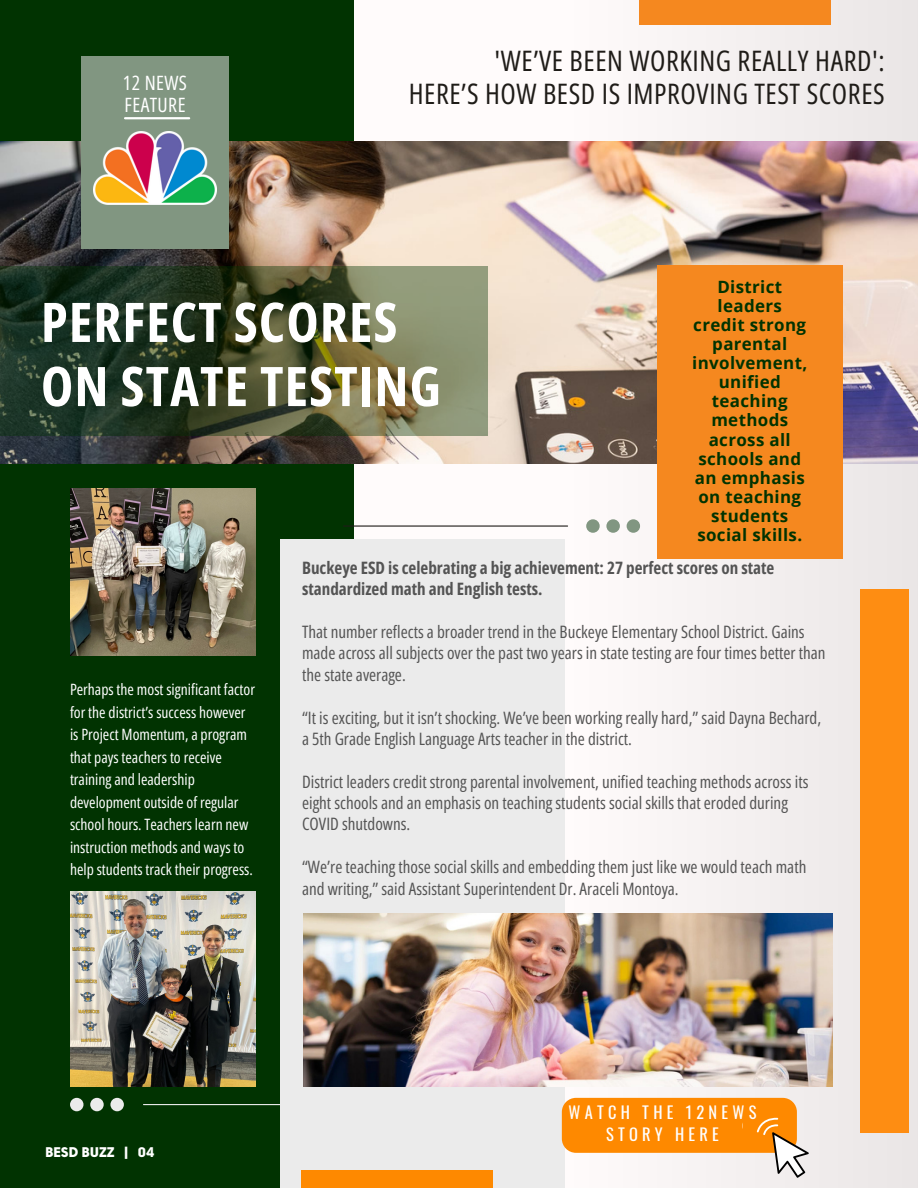
<style>
.page{position:relative;width:918px;height:1188px;background:#fffbfb}
.page>*{position:absolute;margin:0;border:0;box-sizing:border-box;transform-origin:0 0}
.t1{font:700 54.6px/64.2px "Open Sans Condensed";letter-spacing:.02em;color:#fff}
.t2{font:28.2px "Open Sans Condensed";letter-spacing:.02em;color:#1f1c18}
.t3{font:19.8px/22.5px "Open Sans Condensed";letter-spacing:.02em;color:#fff}
.t4{font:17.1px/21.3px "Open Sans Condensed";color:#545454}
.t5{font:700 17.1px/21.3px "Open Sans Condensed";color:#545454}
.t6{font:700 16.95px/19.2px "Open Sans";letter-spacing:.02em;color:#013301;text-align:center}
.t7{font:16.35px "Oswald";letter-spacing:.26em;color:#fff}
.t8{font:15.6px/22.5px "Open Sans Condensed";color:#fff}
.t9{font:900 13.95px "Solomon Sans";color:#fff}
</style>
<div class="page">
<div style="left:0;top:0;width:354px;height:1188px;background:#013301"></div>
<div style="left:564px;top:0;width:354px;height:1188px;background:#f5f1f1"></div>
<div style="left:280px;top:540px;width:284px;height:648px;background:#ebebeb"></div>
<div style="left:861px;top:589px;width:48px;height:544px;background:#fe8d12"></div>
<div style="left:302px;top:1170px;width:191px;height:18px;background:#fe8900"></div>
<div style="left:640px;top:0;width:191px;height:24px;background:#f5881f"></div>
<img style="left:0;top:142px;width:918px;height:322px">
<svg style="left:0;top:266px;width:488px;height:170px;background:#455136"></svg>
<div style="left:81px;top:56px;width:148px;height:193px;background:#819681"></div>
<hr style="left:125px;top:117px;width:64px;height:2px;background:#fff">
<div style="left:657px;top:265px;width:185px;height:293px;background:#f5881f"></div>
<img style="left:304px;top:913px;width:529px;height:174px">
<img style="left:70px;top:489px;width:186px;height:166px">
<img style="left:70px;top:892px;width:186px;height:194px">
<svg style="left:70px;top:1098px;width:54px;height:13px"></svg>
<svg style="left:586px;top:519px;width:54px;height:14px"></svg>
<hr style="left:144px;top:1104px;width:145px;height:1px;background:#ebebeb">
<hr style="left:344px;top:525px;width:224px;height:2px;background:#1f1c18">
<img style="left:94px;top:132px;width:122px;height:73px">
<div style="left:562px;top:1098px;width:235px;height:55px;background:#fe8900;border-radius:14px"></div>
<svg style="left:757px;top:1117px;width:52px;height:61px"></svg>
<p class="t3" style="left:123px;top:71px;width:66px">12 NEWS<br>FEATURE</p>
<p class="t2" style="left:495px;top:41px;width:392px">'WE’VE BEEN WORKING REALLY HARD':</p>
<p class="t2" style="left:409px;top:74px;width:478px">HERE’S HOW BESD IS IMPROVING TEST SCORES</p>
<p class="t1" style="left:41px;top:289px;width:402px">PERFECT SCORES<br>ON STATE TESTING</p>
<p class="t6" style="left:692px;top:276px;width:117px">District leaders credit strong parental involvement, unified teaching methods across all schools and an emphasis on teaching students social skills.</p>
<p class="t8" style="left:70px;top:678px;width:186px">Perhaps the most significant factor for the district’s success however is Project Momentum, a program that pays teachers to receive training and leadership development outside of regular school hours. Teachers learn new instruction methods and ways to help students track their progress.</p>
<p class="t5" style="left:302px;top:557px;width:474px">Buckeye ESD is celebrating a big achievement: 27 perfect scores on state standardized math and English tests.</p>
<p class="t4" style="left:302px;top:621px;width:525px">That number reflects a broader trend in the Buckeye Elementary School District. Gains made across all subjects over the past two years in state testing are four times better than the state average.</p>
<p class="t4" style="left:302px;top:706px;width:521px">“It is exciting, but it isn’t shocking. We’ve been working really hard,” said Dayna Bechard, a 5th Grade English Language Arts teacher in the district.</p>
<p class="t4" style="left:302px;top:770px;width:508px">District leaders credit strong parental involvement, unified teaching methods across its eight schools and an emphasis on teaching students social skills that eroded during<br>COVID shutdowns.</p>
<p class="t4" style="left:302px;top:856px;width:506px">“We’re teaching those social skills and embedding them just like we would teach math and writing,” said Assistant Superintendent Dr. Araceli Montoya.</p>
<p class="t9" style="left:45px;top:1146px;width:111px">BESD BUZZ | 04</p>
<p class="t7" style="left:569px;top:1100px;width:189px">WATCH THE 12NEWS</p>
<p class="t7" style="left:606px;top:1122px;width:114px">STORY HERE</p>
</div>
